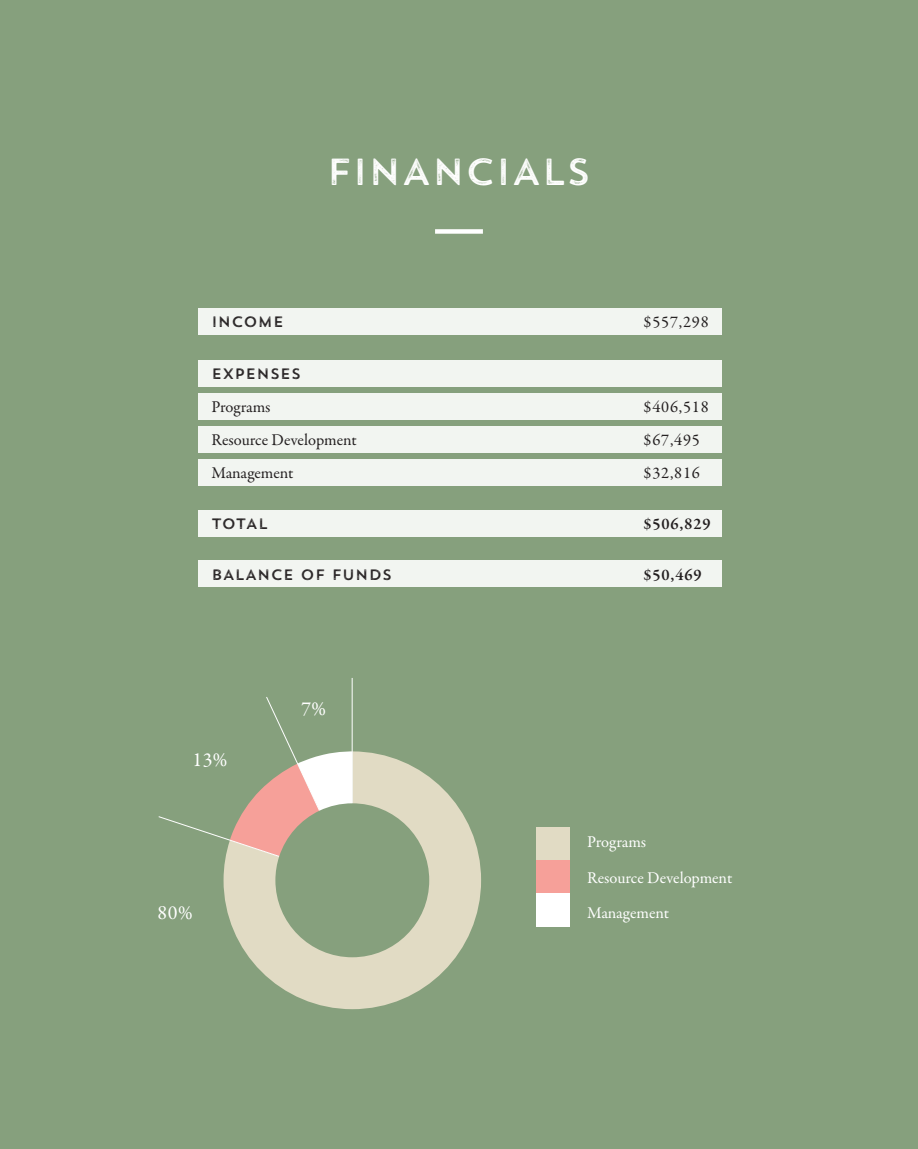
<style>
.page{position:relative;width:918px;height:1149px;background:#fff}
.page>*{position:absolute;margin:0;border:0;box-sizing:border-box;transform-origin:0 0}
.Heading_1{font:37.5px "Trend Rh Sans One";color:#fff}
.Body_Text{font:20.1px "Garamond Premr Pro";color:#fff}
.Body_Text-2{font:16.5px "Garamond Premr Pro";color:#231f20}
.Body_Text-3{font:16.5px "Garamond Premr Pro";letter-spacing:-.005em;color:#fff}
.Body_Text-4{font:600 16.5px "Garamond Premr Pro";letter-spacing:.05em;color:#231f20}
.Body_Text-5{font:15px "Trend Rh Sans One";letter-spacing:.01em;color:#231f20}
</style>
<div class="page">
<div style="left:0;top:0;width:918px;height:1148px;background:#86a07d"></div>
<div style="left:199px;top:307px;width:523px;height:27px;background:#f2f5f1"></div>
<div style="left:199px;top:393px;width:523px;height:27px;background:#f2f5f1"></div>
<div style="left:199px;top:426px;width:523px;height:27px;background:#f2f5f1"></div>
<div style="left:199px;top:360px;width:523px;height:27px;background:#f2f5f1"></div>
<div style="left:199px;top:459px;width:523px;height:27px;background:#f2f5f1"></div>
<div style="left:199px;top:510px;width:523px;height:27px;background:#f2f5f1"></div>
<div style="left:199px;top:560px;width:523px;height:26px;background:#f2f5f1"></div>
<div style="left:435px;top:229px;width:48px;height:5px;background:#fff"></div>
<svg style="left:224px;top:751px;width:257px;height:257px"></svg>
<hr style="left:352px;top:677px;width:1px;height:125px;background:#fff">
<svg style="left:158px;top:696px;width:194px;height:160px"></svg>
<div style="left:536px;top:827px;width:33px;height:33px;background:#e1dbc4"></div>
<div style="left:536px;top:860px;width:33px;height:33px;background:#f6a099"></div>
<div style="left:536px;top:893px;width:33px;height:33px;background:#fff"></div>
<p class="Heading_1" style="left:327px;top:148px;width:266px">FINANCIALS</p>
<p class="Body_Text-5" style="left:212px;top:312px;width:74px">INCOME</p>
<p class="Body_Text-2" style="left:644px;top:311px;width:67px">$557,298</p>
<p class="Body_Text-5" style="left:212px;top:364px;width:91px">EXPENSES</p>
<p class="Body_Text-2" style="left:212px;top:397px;width:61px">Programs</p>
<p class="Body_Text-2" style="left:644px;top:397px;width:67px">$406,518</p>
<p class="Body_Text-2" style="left:212px;top:430px;width:147px">Resource Development</p>
<p class="Body_Text-2" style="left:644px;top:430px;width:58px">$67,495</p>
<p class="Body_Text-2" style="left:212px;top:463px;width:83px">Management</p>
<p class="Body_Text-2" style="left:644px;top:463px;width:58px">$32,816</p>
<p class="Body_Text-5" style="left:212px;top:514px;width:58px">TOTAL</p>
<p class="Body_Text-4" style="left:644px;top:514px;width:69px">$506,829</p>
<p class="Body_Text-5" style="left:212px;top:564px;width:182px">BALANCE OF FUNDS</p>
<p class="Body_Text-4" style="left:644px;top:564px;width:60px">$50,469</p>
<p class="Body_Text" style="left:192px;top:747px;width:37px">13%</p>
<p class="Body_Text" style="left:158px;top:899px;width:37px">80%</p>
<p class="Body_Text" style="left:301px;top:696px;width:26px">7%</p>
<p class="Body_Text-3" style="left:587px;top:832px;width:61px">Programs</p>
<p class="Body_Text-3" style="left:587px;top:868px;width:147px">Resource Development</p>
<p class="Body_Text-3" style="left:587px;top:902px;width:83px">Management</p>
</div>
